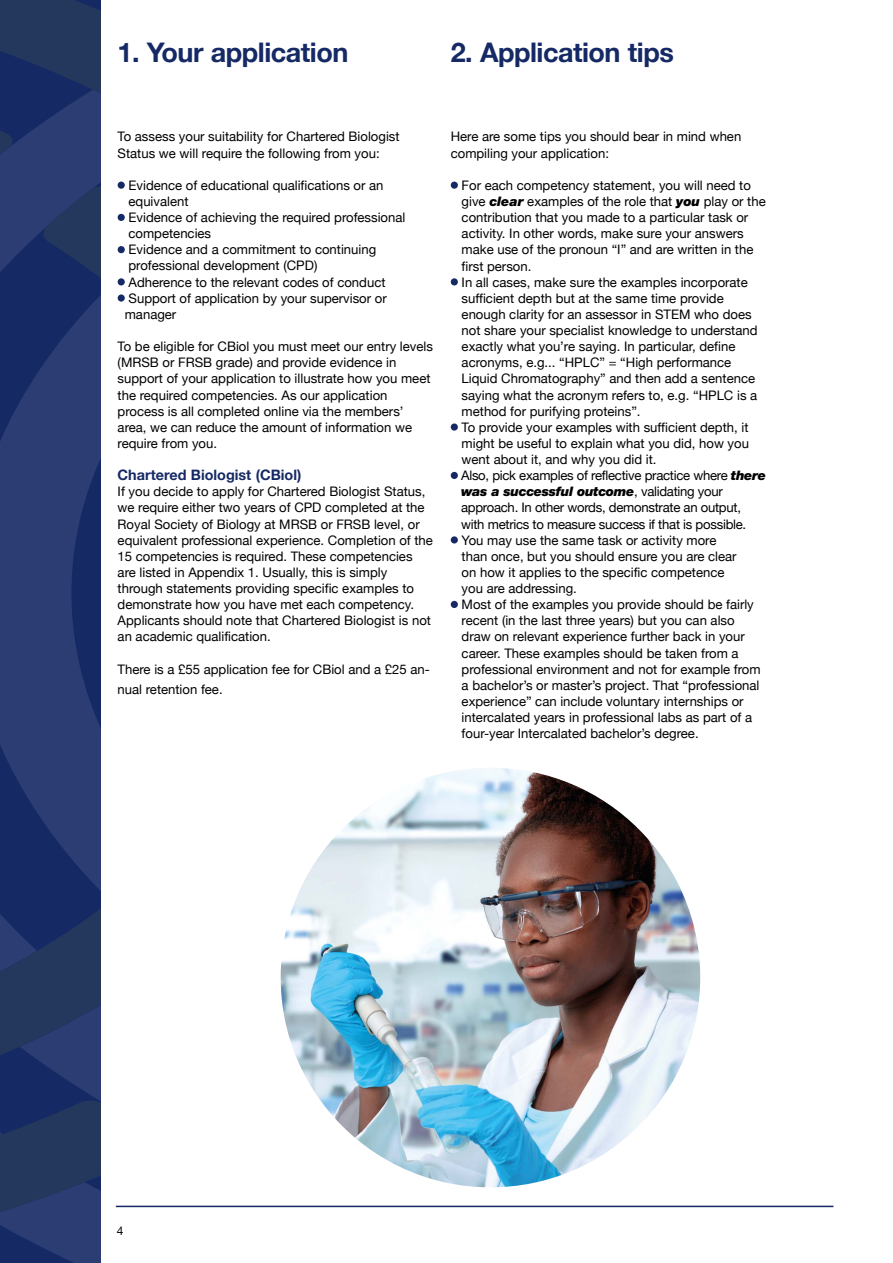
<style>
.page{position:relative;width:893px;height:1263px;background:#fff}
.page>*{position:absolute;margin:0;border:0;box-sizing:border-box;transform-origin:0 0}
.t1{font:700 27px "Helvetica Neue";letter-spacing:-.02em;color:#152964}
.t2{font:700 14.4px "Helvetica Neue";color:#152964}
.t3{font:13.2px/16.2px "Helvetica Neue";color:#000}
.t4{font:12px "Helvetica Neue";color:#000}
.s1{font-weight:900;font-style:italic}
</style>
<div class="page">
<div style="left:118px;top:182px;width:7px;height:7px;background:#152964;border-radius:50%"></div>
<div style="left:118px;top:214px;width:7px;height:7px;background:#152964;border-radius:50%"></div>
<div style="left:118px;top:246px;width:7px;height:7px;background:#152964;border-radius:50%"></div>
<div style="left:118px;top:278px;width:7px;height:7px;background:#152964;border-radius:50%"></div>
<div style="left:118px;top:294px;width:7px;height:8px;background:#152964;border-radius:50%"></div>
<svg style="left:0;top:193px;width:37px;height:65px;background:#283a71"></svg>
<svg style="left:0;top:258px;width:101px;height:1005px;background:#223567"></svg>
<svg style="left:0;top:0;width:101px;height:193px;background:#223566"></svg>
<svg style="left:37px;top:182px;width:64px;height:719px;background:#24366d"></svg>
<div style="left:451px;top:182px;width:7px;height:7px;background:#152964;border-radius:50%"></div>
<div style="left:451px;top:278px;width:7px;height:7px;background:#152964;border-radius:50%"></div>
<div style="left:451px;top:423px;width:7px;height:8px;background:#152964;border-radius:50%"></div>
<div style="left:451px;top:472px;width:7px;height:7px;background:#152964;border-radius:50%"></div>
<div style="left:451px;top:536px;width:7px;height:7px;background:#152964;border-radius:50%"></div>
<div style="left:451px;top:601px;width:7px;height:7px;background:#152964;border-radius:50%"></div>
<hr style="left:116px;top:1206px;width:717px;height:1px;background:#152964">
<img style="left:281px;top:768px;width:419px;height:419px;border-radius:210px">
<h1 class="t1" style="left:118px;top:31px;width:232px">1. Your application</h1>
<h1 class="t1" style="left:451px;top:31px;width:225px">2. Application tips</h1>
<p class="t3" style="left:118px;top:129px;width:283px">To assess your suitability for Chartered Biologist<br>Status we will require the following from you:</p>
<p class="t3" style="left:125px;top:178px;width:282px">Evidence of educational qualifications or an equivalent<br>Evidence of achieving the required professional competencies<br>Evidence and a commitment to continuing professional development (CPD)<br>Adherence to the relevant codes of conduct<br>Support of application by your supervisor or manager</p>
<p class="t3" style="left:118px;top:339px;width:317px">To be eligible for CBiol you must meet our entry levels (MRSB or FRSB grade) and provide evidence in support of your application to illustrate how you meet the required competencies. As our application process is all completed online via the members’ area, we can reduce the amount of information we require from you.</p>
<p class="t2" style="left:118px;top:464px;width:185px">Chartered Biologist (CBiol)</p>
<p class="t3" style="left:118px;top:484px;width:317px">If you decide to apply for Chartered Biologist Status, we require either two years of CPD completed at the Royal Society of Biology at MRSB or FRSB level, or equivalent professional experience. Completion of the 15 competencies is required. These competencies are listed in Appendix 1. Usually, this is simply through statements providing specific examples to demonstrate how you have met each competency.<br>Applicants should note that Chartered Biologist is not an academic qualification.</p>
<p class="t3" style="left:118px;top:659px;width:314px;line-height:20.4px">There is a £55 application fee for CBiol and a £25 an&shy;nual retention fee.</p>
<p class="t3" style="left:451px;top:129px;width:292px">Here are some tips you should bear in mind when compiling your application:</p>
<p class="t3" style="left:461px;top:178px;width:306px">For each competency statement, you will need to give <span class="s1">clear</span> examples of the role that <span class="s1">you</span> play or the contribution that you made to a particular task or activity. In other words, make sure your answers make use of the pronoun “I” and are written in the first person.<br>In all cases, make sure the examples incorporate sufficient depth but at the same time provide enough clarity for an assessor in STEM who does not share your specialist knowledge to understand exactly what you’re saying. In particular, define acronyms, e.g... “HPLC” = “High performance Liquid Chromatography” and then add a sentence saying what the acronym refers to, e.g. “HPLC is a method for purifying proteins”.<br>To provide your examples with sufficient depth, it might be useful to explain what you did, how you went about it, and why you did it.<br>Also, pick examples of reflective practice where <span class="s1">there was a successful outcome</span>, validating your approach. In other words, demonstrate an output, with metrics to measure success if that is possible.<br>You may use the same task or activity more<br>than once, but you should ensure you are clear<br>on how it applies to the specific competence<br>you are addressing.<br>Most of the examples you provide should be fairly recent (in the last three years) but you can also draw on relevant experience further back in your career. These examples should be taken from a professional environment and not for example from a bachelor’s or master’s project. That “professional experience” can include voluntary internships or intercalated years in professional labs as part of a four-year Intercalated bachelor’s degree.</p>
<p class="t4" style="left:117px;top:1222px;width:8px">4</p>
</div>
